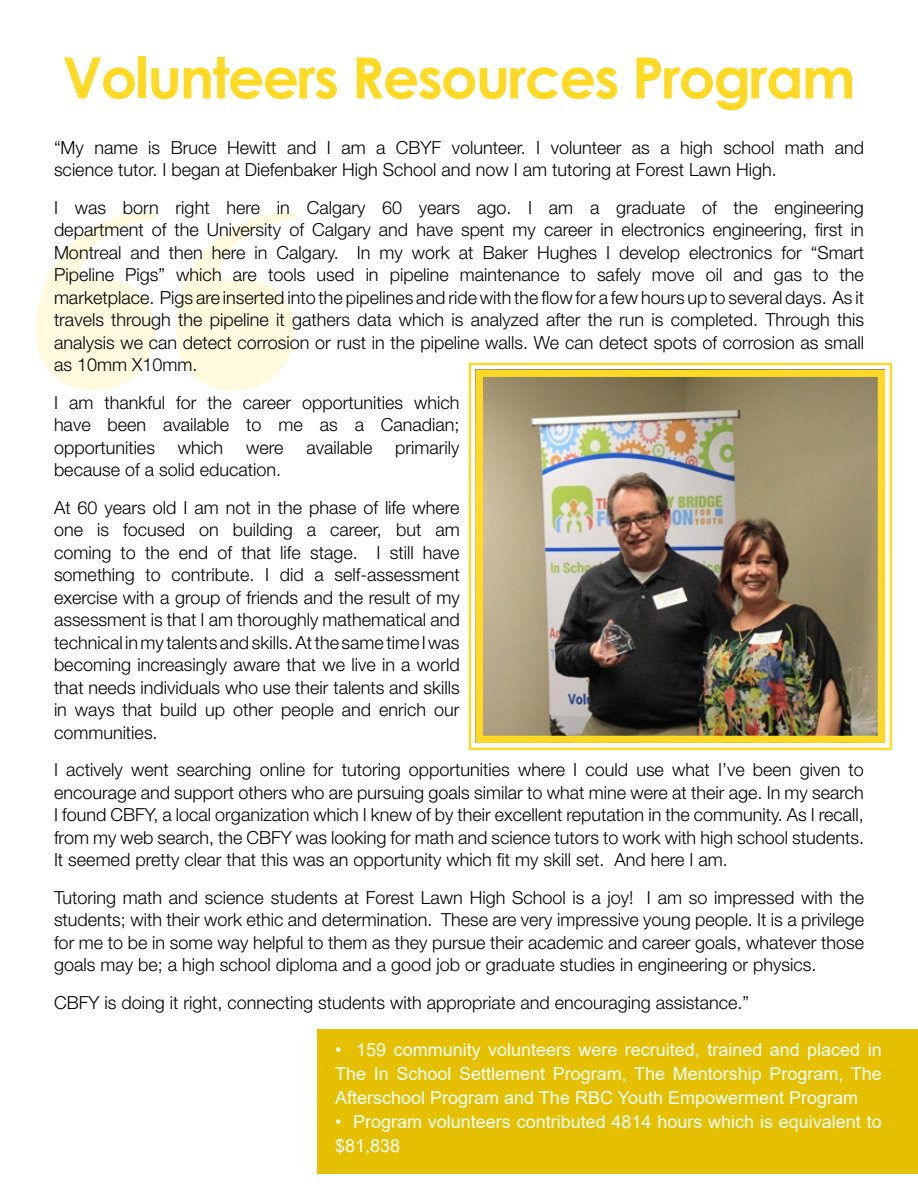
<style>
.page{position:relative;width:918px;height:1188px;background:#fff}
.page>*{position:absolute;margin:0;border:0;box-sizing:border-box;transform-origin:0 0}
.t1{font:700 57px "Century Gothic";letter-spacing:-.03em;color:#ffd923}
.t2{font:300 18px/22.5px "Helvetica Neue LT Std";color:#000;text-align:justify}
.t3{font:18px/24px "Arial";color:#fff;text-align:justify}
</style>
<div class="page">
<div style="left:318px;top:1029px;width:600px;height:145px;background:#e4c000"></div>
<svg style="left:36px;top:212px;width:261px;height:178px;fill:#fff9de"></svg>
<img style="left:468px;top:362px;width:425px;height:388px">
<div style="left:476px;top:370px;width:409px;height:373px;border:7px solid #ffd923"></div>
<h1 class="t1" style="left:63px;top:35px;width:794px">Volunteers Resources Program</h1>
<p class="t2" style="left:54px;top:136px;width:812px">“My name is Bruce Hewitt and I am a CBYF volunteer. I volunteer as a high school math and science tutor. I began at Diefenbaker High School and now I am tutoring at Forest Lawn High.</p>
<p class="t2" style="left:54px;top:196px;width:812px">I was born right here in Calgary 60 years ago. I am a graduate of the engineering department of the University of Calgary and have spent my career in electronics engineering, first in Montreal and then here in Calgary. In my work at Baker Hughes I develop electronics for “Smart Pipeline Pigs” which are tools used in pipeline maintenance to safely move oil and gas to the marketplace. Pigs are inserted into the pipelines and ride with the flow for a few hours up to several days. As it travels through the pipeline it gathers data which is analyzed after the run is completed. Through this analysis we can detect corrosion or rust in the pipeline walls. We can detect spots of corrosion as small as 10mm X10mm.</p>
<p class="t2" style="left:54px;top:391px;width:407px">I am thankful for the career opportunities which have been available to me as a Canadian; opportunities</p>
<p class="t2" style="left:178px;top:436px;width:47px">which</p>
<p class="t2" style="left:246px;top:436px;width:39px">were</p>
<p class="t2" style="left:306px;top:436px;width:68px">available</p>
<p class="t2" style="left:395px;top:436px;width:66px">primarily</p>
<p class="t2" style="left:54px;top:451px;width:407px;line-height:37.5px">because of a solid education.<br>At 60 years old I am not in the phase of life where</p>
<p class="t2" style="left:54px;top:518px;width:407px">one is focused on building a career, but am coming to the end of that life stage. I still have something to contribute. I did a self-assessment exercise with a group of friends and the result of my assessment is that I am thoroughly mathematical and technical in my talents and skills. At the same time I was becoming increasingly aware that we live in a world that needs individuals who use their talents and skills in ways that build up other people and enrich our communities.</p>
<p class="t2" style="left:54px;top:758px;width:812px">I actively went searching online for tutoring opportunities where I could use what I’ve been given to encourage and support others who are pursuing goals similar to what mine were at their age. In my search I found CBFY, a local organization which I knew of by their excellent reputation in the community. As I recall, from my web search, the CBFY was looking for math and science tutors to work with high school students.<br>It seemed pretty clear that this was an opportunity which fit my skill set. And here I am.</p>
<p class="t2" style="left:54px;top:886px;width:812px">Tutoring math and science students at Forest Lawn High School is a joy! I am so impressed with the students; with their work ethic and determination. These are very impressive young people. It is a privilege for me to be in some way helpful to them as they pursue their academic and career goals, whatever those goals may be; a high school diploma and a good job or graduate studies in engineering or physics.</p>
<p class="t2" style="left:54px;top:991px;width:697px">CBFY is doing it right, connecting students with appropriate and encouraging assistance.”</p>
<p class="t3" style="left:335px;top:1037px;width:548px">• 159 community volunteers were recruited, trained and placed in The In School Settlement Program, The Mentorship Program, The Afterschool Program and The RBC Youth Empowerment Program</p>
<p class="t3" style="left:335px;top:1109px;width:548px">• Program volunteers contributed 4814 hours which is equivalent to $81,838</p>
</div>
